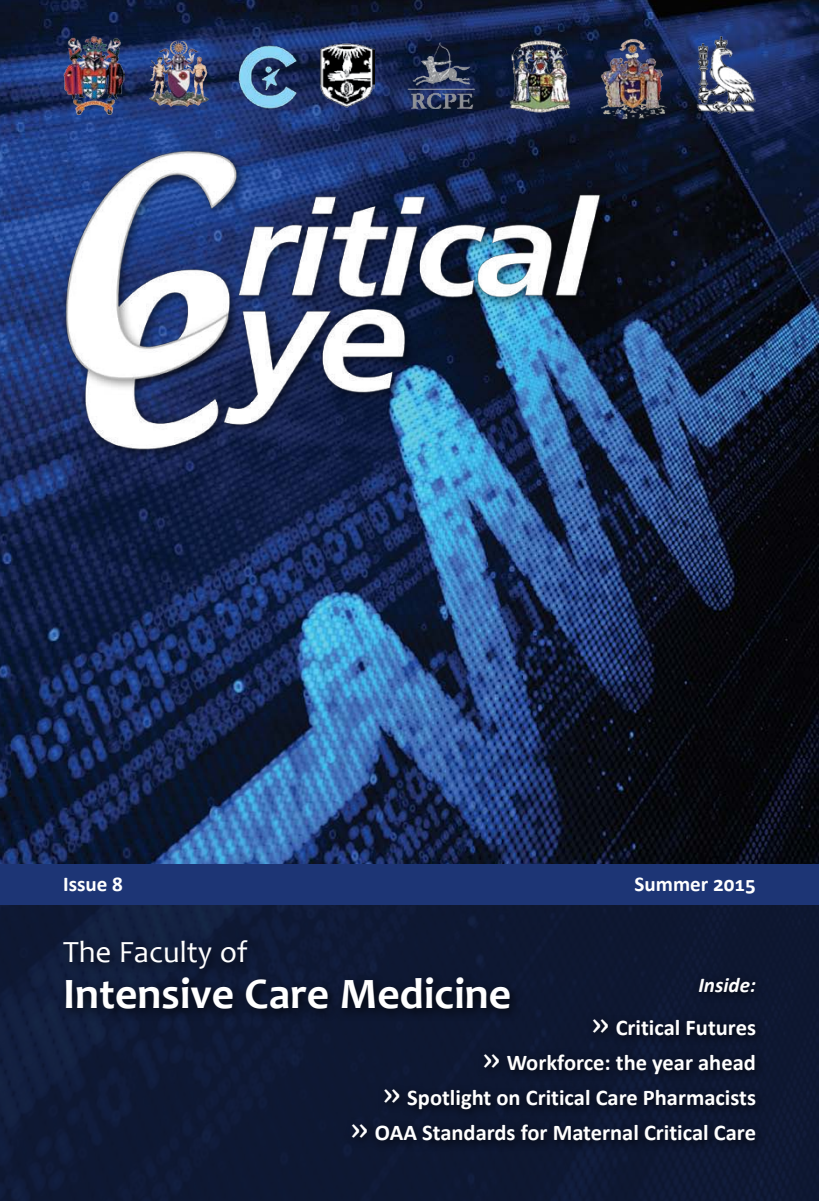
<style>
.page{position:relative;width:819px;height:1201px;background:#fff}
.page>*{position:absolute;margin:0;border:0;box-sizing:border-box;transform-origin:0 0}
.t1{font:700 43.57px "Candara";color:#fff}
.t2{font:30.97px "Candara";color:#fff}
.t3{font:700 22.57px/35px "Calibri";color:#fff;text-align:right}
.t4{font:700 21.18px "Calibri";color:#fff}
.t5{font:italic 700 21.18px "Calibri";color:#fff}
.s1{font-family:"Candara";font-weight:400;font-size:38.5px}
</style>
<div class="page">
<img style="left:0;top:0;width:818px;height:864px">
<div style="left:0;top:864px;width:819px;height:336px;background:#0f1934"></div>
<div style="left:0;top:864px;width:819px;height:41px;background:#1d3575"></div>
<img style="left:55px;top:144px;width:560px;height:327px">
<div style="left:57px;top:934px;width:466px;height:87px;background:#000;opacity:.75"></div>
<div style="left:344px;top:971px;width:422px;height:180px;background:#000;opacity:.75"></div>
<img style="left:63px;top:35px;width:61px;height:79px">
<img style="left:150px;top:41px;width:31px;height:27px">
<img style="left:402px;top:43px;width:82px;height:72px">
<img style="left:319px;top:43px;width:55px;height:65px">
<img style="left:506px;top:39px;width:67px;height:74px">
<img style="left:598px;top:36px;width:71px;height:86px">
<img style="left:694px;top:36px;width:61px;height:79px">
<img style="left:233px;top:42px;width:66px;height:69px">
<p class="t4" style="left:63px;top:870px;width:61px">Issue 8</p>
<p class="t4" style="left:634px;top:870px;width:123px">Summer 2015</p>
<h2 class="t2" style="left:63px;top:933px;width:186px">The Faculty of</h2>
<h1 class="t1" style="left:63px;top:966px;width:449px">Intensive Care Medicine</h1>
<p class="t5" style="left:698px;top:972px;width:59px">Inside:</p>
<p class="t3" style="left:351px;top:1010px;width:406px"><span class="s1">»</span> Critical Futures<br><span class="s1">»</span> Workforce: the year ahead<br><span class="s1">»</span> Spotlight on Critical Care Pharmacists<br><span class="s1">»</span> OAA Standards for Maternal Critical Care</p>
</div>
